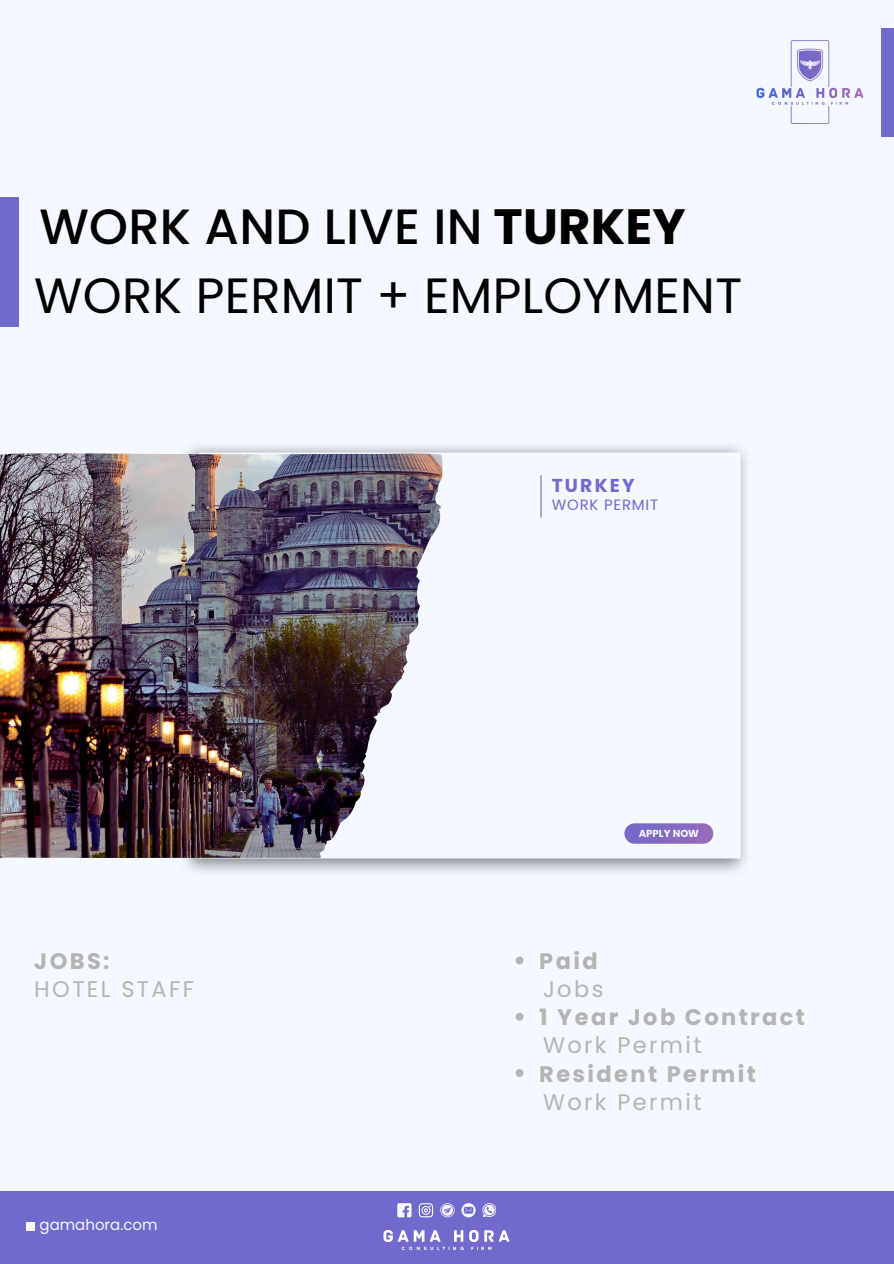
<style>
.page{position:relative;width:894px;height:1264px;background:#fff}
.page>*{position:absolute;margin:0;border:0;box-sizing:border-box;transform-origin:0 0}
.t1{font:49.5px "Poppins";letter-spacing:.005em;color:#000}
.t2{font:500 49.5px "Poppins";letter-spacing:.005em;color:#000}
.t3{font:700 22.5px/28.2px "Poppins";letter-spacing:.105em;color:#b4b4b4}
.t4{font:22.5px "Poppins";letter-spacing:.105em;color:#b4b4b4}
.t5{font:700 18.6px "Poppins";letter-spacing:.115em;color:#7169cb}
.t6{font:15px "Poppins";color:#f4f8ff}
.t7{font:15px "Poppins";letter-spacing:.055em;color:#7169cb}
.t8{font:700 10.2px "Poppins";color:#f4f8ff}
.s1{font-weight:700}
.s2{font-weight:400}
</style>
<div class="page">
<div style="left:0;top:0;width:893px;height:1263px;background:#f4f8ff"></div>
<img style="left:756px;top:40px;width:108px;height:84px">
<div style="left:881px;top:28px;width:12px;height:108px;background:#7169cb"></div>
<div style="left:0;top:1190px;width:893px;height:73px;background:#7169cb"></div>
<img style="left:383px;top:1230px;width:127px;height:21px">
<svg style="left:397px;top:1203px;width:14px;height:14px"></svg>
<svg style="left:418px;top:1203px;width:15px;height:14px"></svg>
<svg style="left:440px;top:1203px;width:14px;height:14px"></svg>
<svg style="left:461px;top:1203px;width:14px;height:14px"></svg>
<svg style="left:482px;top:1203px;width:14px;height:14px"></svg>
<div style="left:26px;top:1221px;width:8px;height:9px;background:#f4f8ff"></div>
<img style="left:184px;top:445px;width:563px;height:427px">
<div style="left:624px;top:823px;width:89px;height:20px;background:linear-gradient(to right,#746bcc,#9868ba);border-radius:10px"></div>
<hr style="left:540px;top:475px;width:1px;height:42px;background:#7169cb">
<img style="left:0;top:453px;width:442px;height:405px">
<div style="left:0;top:197px;width:19px;height:130px;background:#7169cb"></div>
<svg style="left:515px;top:956px;width:8px;height:8px"></svg>
<svg style="left:515px;top:1013px;width:8px;height:7px"></svg>
<svg style="left:515px;top:1069px;width:8px;height:7px"></svg>
<h5 class="t2" style="left:40px;top:191px;width:647px">WORK AND LIVE IN <span class="s1">TURKEY</span></h5>
<p class="t1" style="left:34px;top:261px;width:709px">WORK PERMIT + EMPLOYMENT</p>
<h2 class="t5" style="left:551px;top:472px;width:84px">TURKEY</h2>
<h1 class="t7" style="left:551px;top:494px;width:108px">WORK PERMIT</h1>
<h4 class="t3" style="left:34px;top:947px;width:77px">JOBS:</h4>
<p class="t4" style="left:34px;top:973px;width:161px">HOTEL STAFF</p>
<p class="t6" style="left:40px;top:1214px;width:120px">gamahora.com</p>
<p class="t8" style="left:638px;top:826px;width:62px">APPLY NOW</p>
<p class="t3" style="left:539px;top:947px;width:60px">Paid</p>
<p class="t4" style="left:543px;top:973px;width:62px">Jobs</p>
<p class="t3" style="left:539px;top:1003px;width:267px">1 Year Job Contract</p>
<p class="t3" style="left:539px;top:1031px;width:218px"><span class="s2">Work Permit<br></span>Resident Permit</p>
<p class="t4" style="left:543px;top:1085px;width:160px">Work Permit</p>
</div>
